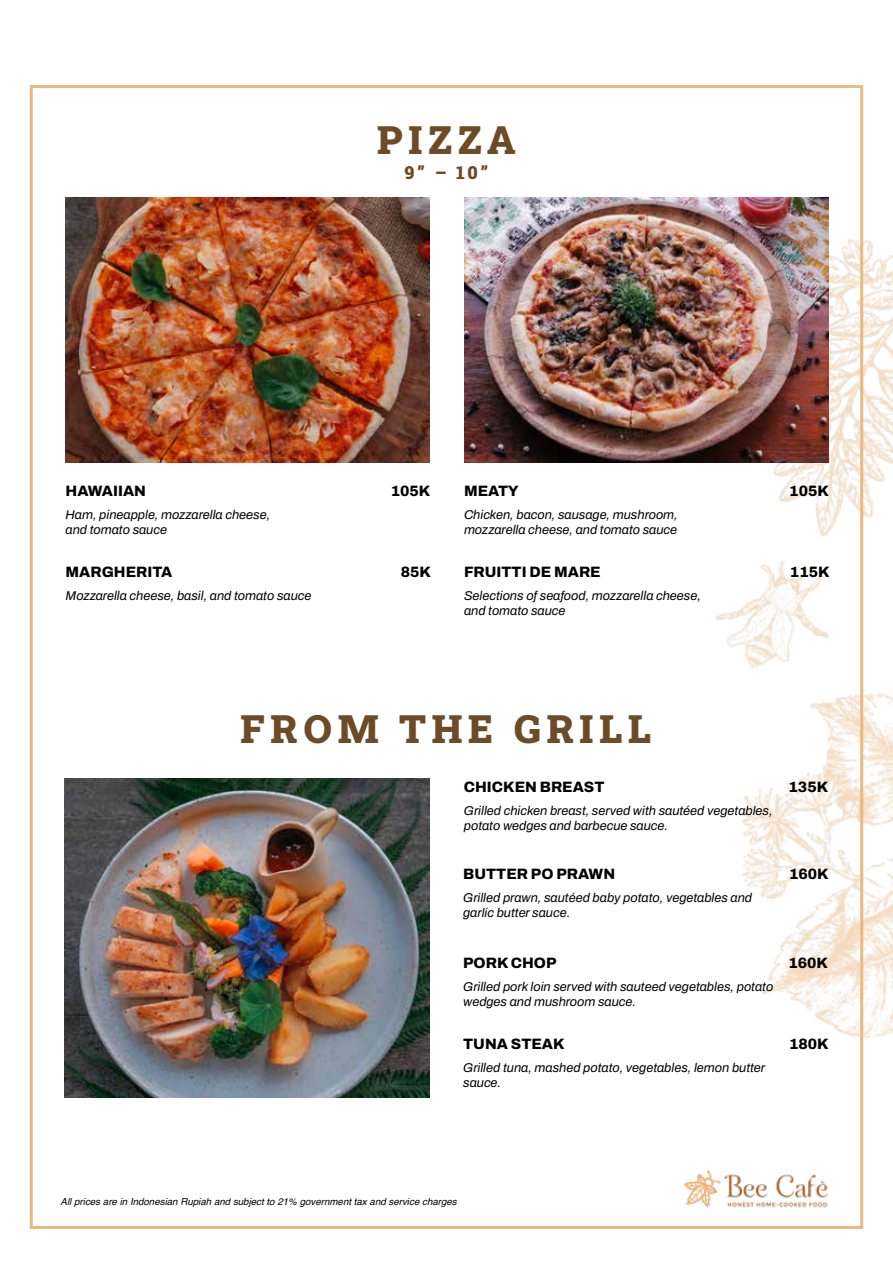
<style>
.page{position:relative;width:893px;height:1263px;background:#fff}
.page>*{position:absolute;margin:0;border:0;box-sizing:border-box;transform-origin:0 0}
.t1{font:900 39px "Roboto Slab";letter-spacing:.15em;color:#6d4b26}
.t2{font:900 18px "Roboto Slab";color:#6d4b26}
.t3{font:800 15px "Archivo";color:#000}
.t4{font:italic 12.75px/15.3px "Archivo";color:#000}
.t5{font:italic 9.75px "Helvetica";color:#000}
</style>
<div class="page">
<img style="left:742px;top:631px;width:151px;height:461px">
<img style="left:608px;top:176px;width:285px;height:401px">
<img style="left:708px;top:549px;width:131px;height:131px">
<img style="left:684px;top:1170px;width:144px;height:38px">
<img style="left:66px;top:198px;width:364px;height:264px">
<img style="left:464px;top:198px;width:364px;height:264px">
<img style="left:65px;top:779px;width:364px;height:318px">
<h1 class="t1" style="left:377px;top:113px;width:140px">PIZZA</h1>
<h2 class="t2" style="left:405px;top:160px;width:85px">9” – 10”</h2>
<p class="t3" style="left:66px;top:480px;width:82px">HAWAIIAN</p>
<p class="t3" style="left:391px;top:480px;width:41px">105K</p>
<p class="t4" style="left:66px;top:507px;width:206px">Ham, pineapple, mozzarella cheese, and tomato sauce</p>
<p class="t3" style="left:66px;top:561px;width:108px">MARGHERITA</p>
<p class="t3" style="left:401px;top:561px;width:32px">85K</p>
<p class="t4" style="left:66px;top:588px;width:247px">Mozzarella cheese, basil, and tomato sauce</p>
<p class="t3" style="left:464px;top:480px;width:56px">MEATY</p>
<p class="t3" style="left:789px;top:480px;width:41px">105K</p>
<p class="t4" style="left:464px;top:507px;width:215px">Chicken, bacon, sausage, mushroom, mozzarella cheese, and tomato sauce</p>
<p class="t3" style="left:464px;top:561px;width:138px">FRUITTI DE MARE</p>
<p class="t3" style="left:790px;top:561px;width:41px">115K</p>
<p class="t4" style="left:464px;top:588px;width:238px">Selections of seafood, mozzarella cheese, and tomato sauce</p>
<h1 class="t1" style="left:241px;top:702px;width:412px">FROM THE GRILL</h1>
<p class="t3" style="left:464px;top:776px;width:142px">CHICKEN BREAST</p>
<p class="t3" style="left:789px;top:776px;width:41px">135K</p>
<p class="t4" style="left:464px;top:803px;width:310px">Grilled chicken breast, served with sautéed vegetables, potato wedges and barbecue sauce.</p>
<p class="t3" style="left:463px;top:862px;width:153px">BUTTER PO PRAWN</p>
<p class="t3" style="left:789px;top:862px;width:41px">160K</p>
<p class="t4" style="left:463px;top:889px;width:290px">Grilled prawn, sautéed baby potato, vegetables and garlic butter sauce.</p>
<p class="t3" style="left:463px;top:952px;width:95px">PORK CHOP</p>
<p class="t3" style="left:788px;top:952px;width:41px">160K</p>
<p class="t4" style="left:463px;top:979px;width:312px">Grilled pork loin served with sauteed vegetables, potato wedges and mushroom sauce.</p>
<p class="t3" style="left:463px;top:1032px;width:103px">TUNA STEAK</p>
<p class="t3" style="left:789px;top:1032px;width:41px">180K</p>
<p class="t4" style="left:463px;top:1059px;width:303px">Grilled tuna, mashed potato, vegetables, lemon butter sauce.</p>
<p class="t5" style="left:61px;top:1194px;width:398px">All prices are in Indonesian Rupiah and subject to 21% government tax and service charges</p>
</div>
